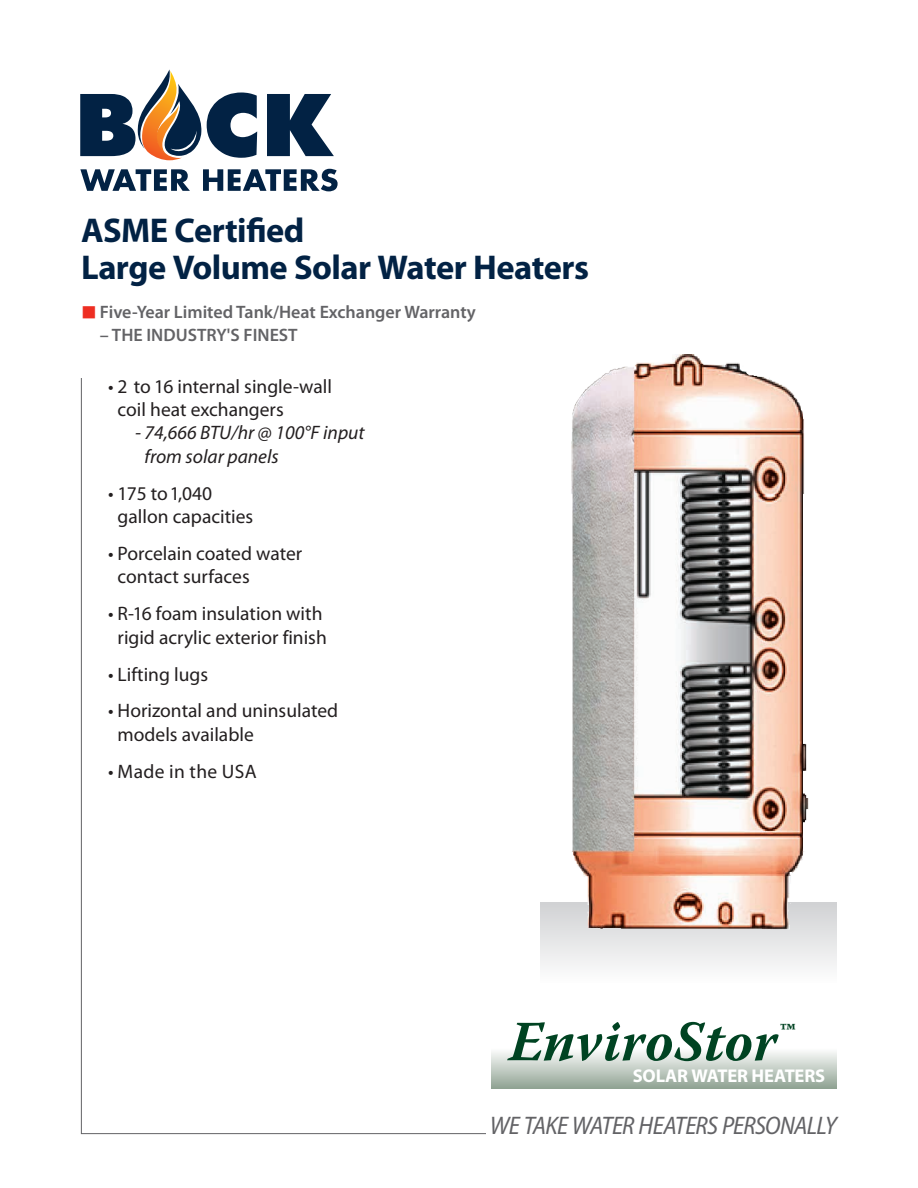
<style>
.page{position:relative;width:918px;height:1188px;background:#fff}
.page>*{position:absolute;margin:0;border:0;box-sizing:border-box;transform-origin:0 0}
.t1{font:italic 700 56.7px "Warnock Pro";color:#004322}
.t2{font:700 34.5px/37.5px "Myriad Pro";letter-spacing:-.015em;color:#022244}
.t3{font:italic semi-condensed 25.5px "Myriad Pro";letter-spacing:-.03em;color:#636366}
.t4{font:19.5px/23.4px "Myriad Pro";color:#231f20}
.t5{font:italic 19.5px/23.4px "Myriad Pro";color:#231f20}
.t6{font:700 18.45px "Myriad Pro";letter-spacing:-.015em;color:#fff}
.t7{font:600 18px "Myriad Pro";color:#636366}
.s1{color:#ee2e22}
</style>
<div class="page">
<svg style="left:80px;top:69px;width:254px;height:91px"></svg>
<svg style="left:80px;top:169px;width:258px;height:22px"></svg>
<div style="left:540px;top:902px;width:297px;height:81px;background:linear-gradient(to bottom,#d0d1d3,#fdfdfd)"></div>
<img style="left:570px;top:354px;width:242px;height:586px">
<div style="left:492px;top:1048px;width:345px;height:40px;background:linear-gradient(to bottom,#fefefe,#94a697)"></div>
<h2 class="t2" style="left:81px;top:210px;width:510px">ASME Certified<br>Large Volume Solar Water Heaters</h2>
<p class="t7" style="left:81px;top:301px;width:396px"><span class="s1">■</span> Five-Year Limited Tank/Heat Exchanger Warranty</p>
<p class="t7" style="left:100px;top:323px;width:199px">– THE INDUSTRY'S FINEST</p>
<p class="t4" style="left:118px;top:374px;width:216px;text-indent:-10px">• 2 to 16 internal single-wall coil heat exchangers</p>
<p class="t5" style="left:145px;top:421px;width:222px;text-indent:-10px">- 74,666 BTU/hr @ 100°F input from solar panels</p>
<p class="t4" style="left:118px;top:481px;width:137px;text-indent:-10px">• 175 to 1,040 gallon capacities</p>
<p class="t4" style="left:118px;top:541px;width:186px;text-indent:-10px">• Porcelain coated water contact surfaces</p>
<p class="t4" style="left:108px;top:602px;width:220px;text-align:center">• R-16 foam insulation with rigid acrylic exterior finish</p>
<p class="t4" style="left:108px;top:662px;width:102px">• Lifting lugs</p>
<p class="t4" style="left:118px;top:699px;width:222px;text-indent:-10px">• Horizontal and uninsulated models available</p>
<p class="t4" style="left:108px;top:759px;width:150px">• Made in the USA</p>
<h1 class="t1" style="left:509px;top:1007px;width:286px">EnviroStor<sup>™</sup></h1>
<p class="t6" style="left:633px;top:1064px;width:194px">SOLAR WATER HEATERS</p>
<h3 class="t3" style="left:490px;top:1112px;width:349px">WE TAKE WATER HEATERS PERSONALLY</h3>
</div>
